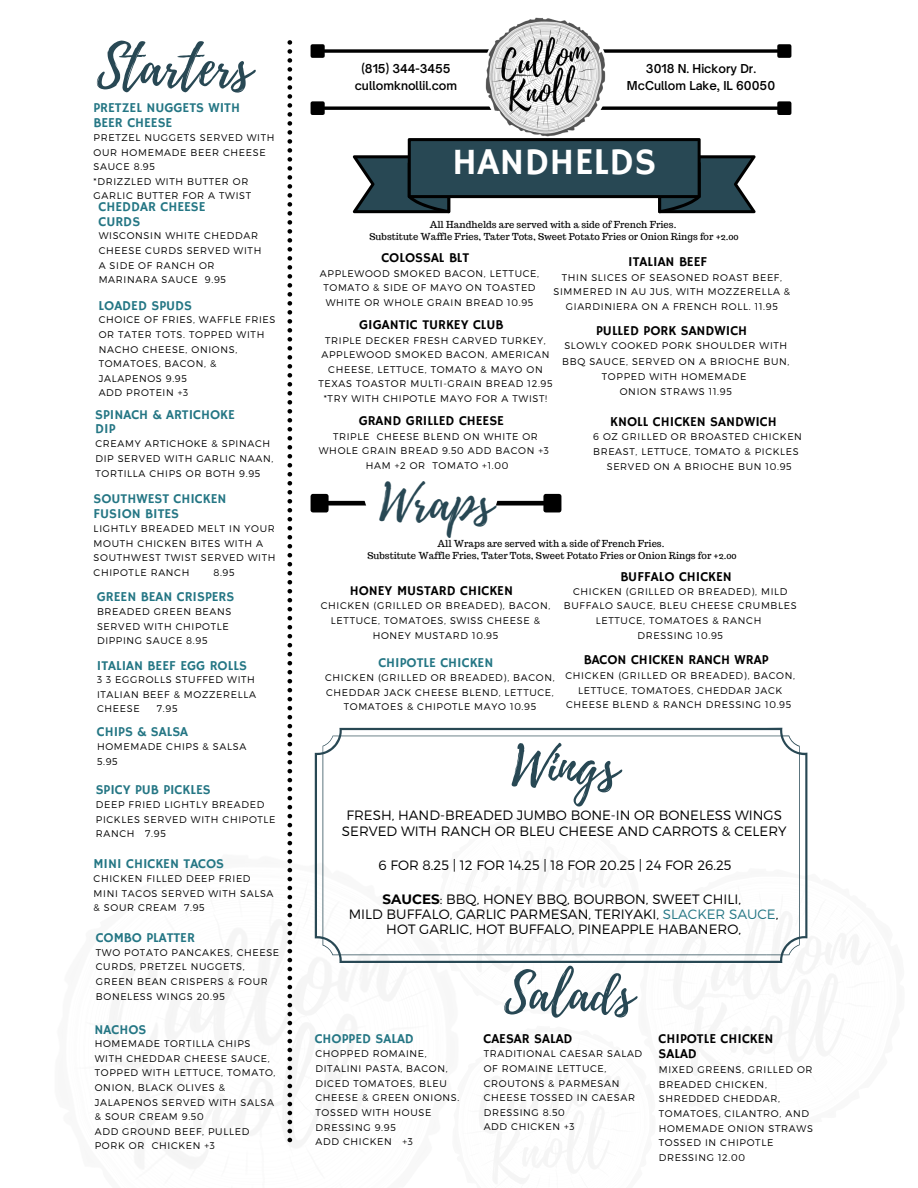
<style>
.page{position:relative;width:918px;height:1188px;background:#fff}
.page>*{position:absolute;margin:0;border:0;box-sizing:border-box;transform-origin:0 0}
.t1{font:54.15px "Playlist Script";color:#284854}
.t2{font:50.55px "Playlist Script";color:#284854}
.t3{font:49.8px "Playlist Script";color:#284854}
.t4{font:37.65px "Hammersmith One";color:#fff}
.t5{font:300 13.5px/15px "Montserrat";color:#000;text-align:center}
.t6{font:13.5px/14.7px "Hammersmith One";color:#247684}
.t7{font:13.5px "Hammersmith One";color:#000}
.t8{font:600 11.85px/16.2px "Open Sauce One";color:#000;text-align:center}
.t9{font:300 9.6px/14.7px "Montserrat";letter-spacing:.07em;color:#000}
.t10{font:9.45px/12.6px "Trocchi";color:#000;text-align:center}
.s1{font-weight:700}
.s2{color:#247684}
.s3{font-family:"Hammersmith One";font-weight:400;font-size:13.5px}
</style>
<div class="page">
<img style="left:111px;top:802px;width:294px;height:363px">
<svg style="left:325px;top:49px;width:452px;height:4px"></svg>
<div style="left:312px;top:46px;width:11px;height:10px;background:#000"></div>
<div style="left:311px;top:44px;width:14px;height:14px;border:3px solid #000"></div>
<div style="left:779px;top:46px;width:11px;height:10px;background:#000"></div>
<div style="left:777px;top:44px;width:14px;height:14px;border:3px solid #000"></div>
<svg style="left:325px;top:106px;width:452px;height:4px"></svg>
<div style="left:312px;top:103px;width:11px;height:10px;background:#000"></div>
<div style="left:311px;top:101px;width:14px;height:14px;border:3px solid #000"></div>
<div style="left:779px;top:103px;width:11px;height:10px;background:#000"></div>
<div style="left:777px;top:101px;width:14px;height:14px;border:3px solid #000"></div>
<img style="left:471px;top:17px;width:149px;height:120px">
<svg style="left:288px;top:40px;width:4px;height:1102px"></svg>
<svg style="left:353px;top:138px;width:403px;height:75px"></svg>
<svg style="left:315px;top:728px;width:492px;height:235px"></svg>
<hr style="left:329px;top:501px;width:214px;height:4px;background:#000">
<div style="left:313px;top:496px;width:13px;height:14px;background:#000"></div>
<div style="left:311px;top:494px;width:18px;height:18px;border:5px solid #000"></div>
<div style="left:546px;top:496px;width:13px;height:14px;background:#000"></div>
<div style="left:543px;top:494px;width:18px;height:18px;border:5px solid #000"></div>
<div style="left:362px;top:415px;width:138px;height:137px;background:#fff;border-radius:50%"></div>
<h1 class="t1" style="left:97px;top:28px;width:156px">Starters</h1>
<h3 class="t6" style="left:93px;top:101px;width:148px">PRETZEL NUGGETS WITH<br>BEER CHEESE</h3>
<p class="t9" style="left:94px;top:130px;width:182px">PRETZEL NUGGETS SERVED WITH<br>OUR HOMEMADE BEER CHEESE<br>SAUCE 8.95<br>*DRIZZLED WITH BUTTER OR<br>GARLIC BUTTER FOR A TWIST</p>
<h3 class="t6" style="left:99px;top:200px;width:109px">CHEDDAR CHEESE<br>CURDS</h3>
<p class="t9" style="left:99px;top:228px;width:164px">WISCONSIN WHITE CHEDDAR<br>CHEESE CURDS SERVED WITH<br>A SIDE OF RANCH OR<br>MARINARA SAUCE 9.95</p>
<h3 class="t6" style="left:99px;top:299px;width:95px">LOADED SPUDS</h3>
<p class="t9" style="left:99px;top:312px;width:178px">CHOICE OF FRIES, WAFFLE FRIES<br>OR TATER TOTS. TOPPED WITH<br>NACHO CHEESE, ONIONS,<br>TOMATOES, BACON, &amp;<br>JALAPENOS 9.95<br>ADD PROTEIN +3</p>
<h3 class="t6" style="left:95px;top:408px;width:141px">SPINACH &amp; ARTICHOKE<br>DIP</h3>
<p class="t9" style="left:95px;top:436px;width:179px">CREAMY ARTICHOKE &amp; SPINACH<br>DIP SERVED WITH GARLIC NAAN,<br>TORTILLA CHIPS OR BOTH 9.95</p>
<h3 class="t6" style="left:93px;top:492px;width:135px">SOUTHWEST CHICKEN<br>FUSION BITES</h3>
<p class="t9" style="left:94px;top:521px;width:183px">LIGHTLY BREADED MELT IN YOUR<br>MOUTH CHICKEN BITES WITH A<br>SOUTHWEST TWIST SERVED WITH<br>CHIPOTLE RANCH</p>
<p class="t9" style="left:213px;top:565px;width:23px">8.95</p>
<h3 class="t6" style="left:97px;top:590px;width:139px">GREEN BEAN CRISPERS</h3>
<p class="t9" style="left:97px;top:604px;width:136px">BREADED GREEN BEANS<br>SERVED WITH CHIPOTLE<br>DIPPING SAUCE 8.95</p>
<h3 class="t6" style="left:97px;top:659px;width:151px">ITALIAN BEEF EGG ROLLS</h3>
<p class="t9" style="left:97px;top:672px;width:161px">3 3 EGGROLLS STUFFED WITH<br>ITALIAN BEEF &amp; MOZZERELLA<br>CHEESE</p>
<p class="t9" style="left:157px;top:701px;width:22px">7.95</p>
<h3 class="t6" style="left:97px;top:725px;width:93px">CHIPS &amp; SALSA</h3>
<p class="t9" style="left:97px;top:739px;width:151px">HOMEMADE CHIPS &amp; SALSA<br>5.95</p>
<h3 class="t6" style="left:96px;top:783px;width:116px">SPICY PUB PICKLES</h3>
<p class="t9" style="left:96px;top:797px;width:181px">DEEP FRIED LIGHTLY BREADED<br>PICKLES SERVED WITH CHIPOTLE<br>RANCH 7.95</p>
<h3 class="t6" style="left:93px;top:857px;width:132px">MINI CHICKEN TACOS</h3>
<p class="t9" style="left:94px;top:871px;width:181px">CHICKEN FILLED DEEP FRIED<br>MINI TACOS SERVED WITH SALSA &amp; SOUR CREAM 7.95</p>
<h3 class="t6" style="left:96px;top:931px;width:101px">COMBO PLATTER</h3>
<p class="t9" style="left:96px;top:944px;width:185px">TWO POTATO PANCAKES, CHEESE<br>CURDS, PRETZEL NUGGETS,<br>GREEN BEAN CRISPERS &amp; FOUR<br>BONELESS WINGS 20.95</p>
<h3 class="t6" style="left:95px;top:1022px;width:53px">NACHOS</h3>
<p class="t9" style="left:95px;top:1036px;width:182px">HOMEMADE TORTILLA CHIPS<br>WITH CHEDDAR CHEESE SAUCE,<br>TOPPED WITH LETTUCE, TOMATO,<br>ONION, BLACK OLIVES &amp;<br>JALAPENOS SERVED WITH SALSA &amp; SOUR CREAM 9.50<br>ADD GROUND BEEF, PULLED<br>PORK OR CHICKEN +3</p>
<p class="t8" style="left:355px;top:61px;width:104px">(815) 344-3455 cullomknollil.com</p>
<p class="t8" style="left:627px;top:61px;width:150px">3018 N. Hickory Dr.<br>McCullom Lake, IL 60050</p>
<h3 class="t4" style="left:452px;top:140px;width:206px">HANDHELDS</h3>
<p class="t10" style="left:369px;top:218px;width:371px">All Handhelds are served with a side of French Fries.<br>Substitute Waffle Fries, Tater Tots, Sweet Potato Fries or Onion Rings for +2.00</p>
<p class="t9" style="left:320px;top:265px;width:221px;text-align:center">APPLEWOOD SMOKED BACON, LETTUCE,<br>TOMATO &amp; SIDE OF MAYO ON TOASTED<br>WHITE OR WHOLE GRAIN BREAD 10.95</p>
<h3 class="t7" style="left:381px;top:250px;width:89px">COLOSSAL BLT</h3>
<h3 class="t7" style="left:628px;top:254px;width:81px">ITALIAN BEEF</h3>
<p class="t9" style="left:553px;top:270px;width:238px;text-align:center">THIN SLICES OF SEASONED ROAST BEEF,<br>SIMMERED IN AU JUS, WITH MOZZERELLA &amp;<br>GIARDINIERA ON A FRENCH ROLL. 11.95</p>
<h3 class="t7" style="left:359px;top:317px;width:146px">GIGANTIC TURKEY CLUB</h3>
<p class="t9" style="left:318px;top:332px;width:236px;text-align:center">TRIPLE DECKER FRESH CARVED TURKEY, APPLEWOOD SMOKED BACON, AMERICAN CHEESE, LETTUCE, TOMATO &amp; MAYO ON TEXAS TOASTOR MULTI-GRAIN BREAD 12.95 *TRY WITH CHIPOTLE MAYO FOR A TWIST!</p>
<h3 class="t7" style="left:596px;top:323px;width:153px">PULLED PORK SANDWICH</h3>
<p class="t9" style="left:562px;top:338px;width:229px;line-height:15.3px;text-align:center">SLOWLY COOKED PORK SHOULDER WITH<br>BBQ SAUCE, SERVED ON A BRIOCHE BUN,<br>TOPPED WITH HOMEMADE<br>ONION STRAWS 11.95</p>
<h3 class="t7" style="left:359px;top:413px;width:147px">GRAND GRILLED CHEESE</h3>
<h3 class="t7" style="left:610px;top:414px;width:168px">KNOLL CHICKEN SANDWICH</h3>
<p class="t9" style="left:333px;top:428px;width:206px">TRIPLE CHEESE BLEND ON WHITE OR</p>
<p class="t9" style="left:319px;top:443px;width:232px">WHOLE GRAIN BREAD 9.50 ADD BACON +3</p>
<p class="t9" style="left:366px;top:458px;width:144px">HAM +2 OR TOMATO +1.00</p>
<p class="t9" style="left:593px;top:429px;width:210px;text-align:center">6 OZ GRILLED OR BROASTED CHICKEN<br>BREAST, LETTUCE, TOMATO &amp; PICKLES<br>SERVED ON A BRIOCHE BUN 10.95</p>
<h3 class="t3" style="left:379px;top:467px;width:115px">Wraps</h3>
<p class="t10" style="left:367px;top:537px;width:371px">All Wraps are served with a side of French Fries.<br>Substitute Waffle Fries, Tater Tots, Sweet Potato Fries or Onion Rings for +2.00</p>
<h3 class="t7" style="left:620px;top:568px;width:113px">BUFFALO CHICKEN</h3>
<h3 class="t7" style="left:350px;top:583px;width:165px">HONEY MUSTARD CHICKEN</h3>
<p class="t9" style="left:564px;top:584px;width:234px;text-align:center">CHICKEN (GRILLED OR BREADED), MILD<br>BUFFALO SAUCE, BLEU CHEESE CRUMBLES<br>LETTUCE, TOMATOES &amp; RANCH<br>DRESSING 10.95</p>
<p class="t9" style="left:321px;top:598px;width:231px;text-align:center">CHICKEN (GRILLED OR BREADED), BACON,<br>LETTUCE, TOMATOES, SWISS CHEESE &amp;<br>HONEY MUSTARD 10.95</p>
<h3 class="t6" style="left:378px;top:656px;width:116px">CHIPOTLE CHICKEN</h3>
<p class="t9" style="left:325px;top:670px;width:231px;text-align:center">CHICKEN (GRILLED OR BREADED), BACON,<br>CHEDDAR JACK CHEESE BLEND, LETTUCE,<br>TOMATOES &amp; CHIPOTLE MAYO 10.95</p>
<h3 class="t7" style="left:584px;top:652px;width:186px">BACON CHICKEN RANCH WRAP</h3>
<p class="t9" style="left:566px;top:668px;width:231px;text-align:center">CHICKEN (GRILLED OR BREADED), BACON,<br>LETTUCE, TOMATOES, CHEDDAR JACK<br>CHEESE BLEND &amp; RANCH DRESSING 10.95</p>
<h1 class="t1" style="left:512px;top:728px;width:108px">Wings</h1>
<h3 class="t5" style="left:342px;top:808px;width:446px">FRESH, HAND-BREADED JUMBO BONE-IN OR BONELESS WINGS<br>SERVED WITH RANCH OR BLEU CHEESE AND CARROTS &amp; CELERY</h3>
<h3 class="t5" style="left:379px;top:857px;width:354px">6 FOR 8.25 | 12 FOR 14.25 | 18 FOR 20.25 | 24 FOR 26.25</h3>
<h3 class="t5" style="left:349px;top:891px;width:431px"><span class="s1">SAUCES</span>: BBQ, HONEY BBQ, BOURBON, SWEET CHILI,<br>MILD BUFFALO, GARLIC PARMESAN, TERIYAKI, <span class="s2">SLACKER SAUCE</span>,<br>HOT GARLIC, HOT BUFFALO, PINEAPPLE HABANERO,</h3>
<h3 class="t6" style="left:315px;top:1032px;width:101px">CHOPPED SALAD</h3>
<p class="t9" style="left:316px;top:1046px;width:145px">CHOPPED ROMAINE,<br>DITALINI PASTA, BACON,<br>DICED TOMATOES, BLEU<br>CHEESE &amp; GREEN ONIONS.<br>TOSSED WITH HOUSE<br>DRESSING 9.95<br>ADD CHICKEN +3</p>
<h2 class="t2" style="left:504px;top:957px;width:131px">Salads</h2>
<h3 class="t7" style="left:659px;top:1031px;width:116px">CHIPOTLE CHICKEN</h3>
<p class="t9" style="left:484px;top:1046px;width:215px">TRADITIONAL CAESAR SALAD <span class="s3">SALAD<br></span>OF ROMAINE LETTUCE,<br>CROUTONS &amp; PARMESAN<br>CHEESE TOSSED IN CAESAR<br>DRESSING 8.50<br>ADD CHICKEN +3</p>
<h3 class="t7" style="left:484px;top:1031px;width:91px">CAESAR SALAD</h3>
<p class="t9" style="left:659px;top:1062px;width:156px">MIXED GREENS, GRILLED OR<br>BREADED CHICKEN,<br>SHREDDED CHEDDAR,<br>TOMATOES, CILANTRO, AND<br>HOMEMADE ONION STRAWS<br>TOSSED IN CHIPOTLE<br>DRESSING 12.00</p>
</div>
